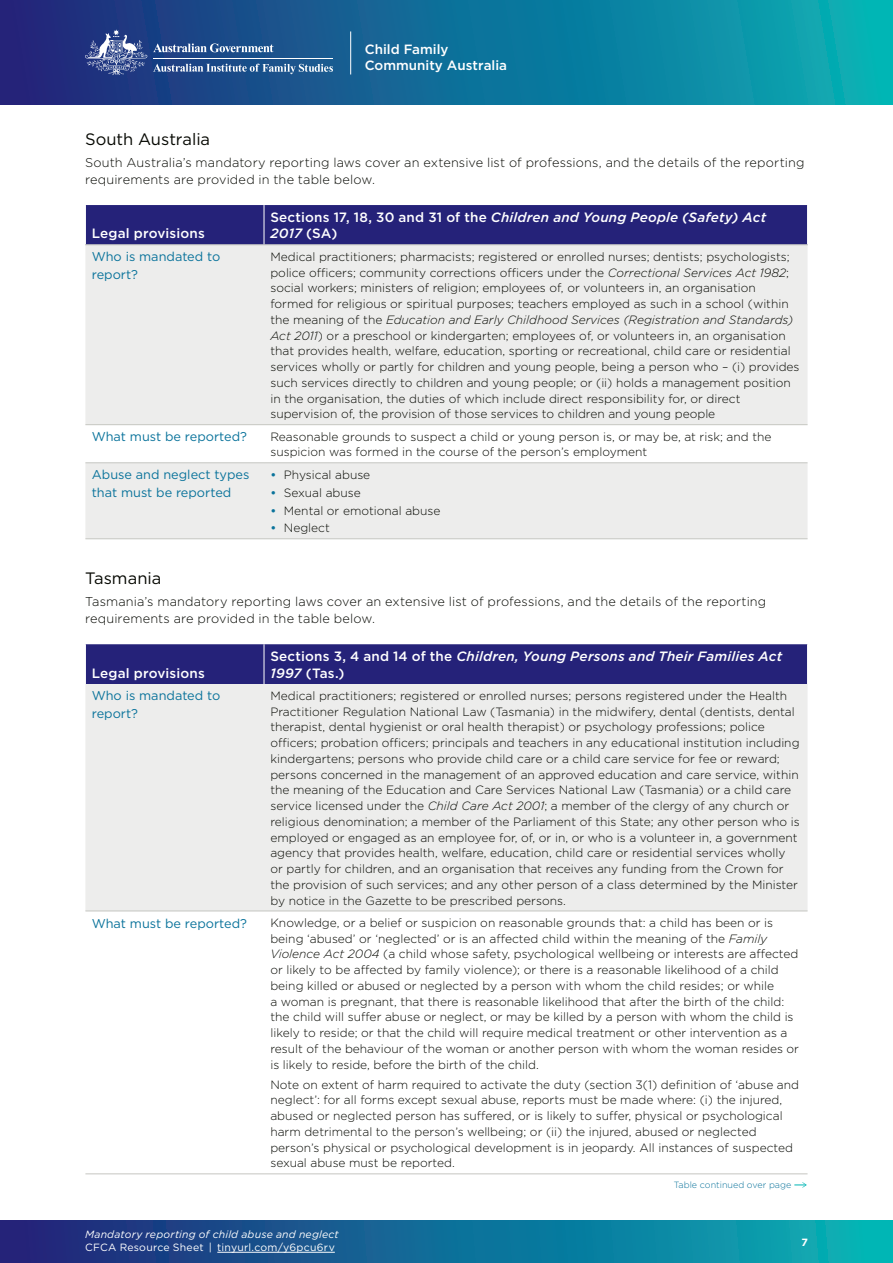
<style>
.page{position:relative;width:893px;height:1263px;background:#fff}
.page>*{position:absolute;margin:0;border:0;box-sizing:border-box;transform-origin:0 0}
.Heading_3{font:16.5px "Gotham";color:#060802}
.Table_Col_Head_Left{font:italic 500 13.5px/16.2px "Gotham";letter-spacing:.015em;color:#fff}
.Table_Col_Head_Left-2{font:500 13.5px "Gotham";letter-spacing:.01em;color:#fff}
.t1{font:500 13.35px/15.1px "Gotham";color:#fff}
.Body_Text{font:300 12.75px/17.2px "Gotham";letter-spacing:.01em;color:#060802}
.Table_Heading{font:12.75px/18px "Gotham";color:#0a739b}
.Table_Text{font:300 12px/15.8px "Gotham";color:#060802}
.t2{font:italic 10.5px "Gotham";letter-spacing:.02em;color:#fff}
.t3{font:10.5px "Gotham";letter-spacing:.02em;color:#fff}
.t4{font:700 10.5px "Gotham";color:#fff}
.t5{font:300 9px "Gotham";color:#0a739b}
.s1{font-style:normal}
.s2{font-style:italic}
.s3{font-weight:500;color:#0a739b}
</style>
<div class="page">
<div style="left:0;top:0;width:893px;height:104px;background:linear-gradient(to right,#212579,#04b1b5)"></div>
<svg style="left:153px;top:43px;width:120px;height:9px"></svg>
<svg style="left:85px;top:29px;width:62px;height:46px"></svg>
<hr style="left:153px;top:58px;width:180px;height:1px;background:#fff">
<svg style="left:153px;top:64px;width:180px;height:10px"></svg>
<hr style="left:350px;top:31px;width:1px;height:43px;background:#fff">
<div style="left:0;top:1220px;width:893px;height:43px;background:linear-gradient(to right,#212379,#04b4b6)"></div>
<hr style="left:217px;top:1252px;width:118px;height:1px;background:#fff">
<div style="left:86px;top:205px;width:721px;height:40px;background:#252279"></div>
<svg style="left:85px;top:246px;width:722px;height:292px;fill:#ededec"></svg>
<hr style="left:264px;top:205px;width:1px;height:40px;background:#fff">
<hr style="left:85px;top:424px;width:179px;height:1px;background:#c5c6c1">
<hr style="left:264px;top:424px;width:543px;height:1px;background:#c5c6c1">
<hr style="left:85px;top:462px;width:179px;height:1px;background:#c5c6c1">
<hr style="left:264px;top:462px;width:543px;height:1px;background:#c5c6c1">
<hr style="left:85px;top:245px;width:179px;height:1px;background:#c5c6c1">
<hr style="left:264px;top:245px;width:544px;height:1px;background:#c5c6c1">
<hr style="left:85px;top:538px;width:179px;height:1px;background:#c5c6c1">
<hr style="left:264px;top:538px;width:543px;height:1px;background:#c5c6c1">
<div style="left:86px;top:644px;width:721px;height:40px;background:#252279"></div>
<div style="left:85px;top:684px;width:722px;height:227px;background:#ededec"></div>
<hr style="left:264px;top:644px;width:1px;height:40px;background:#fff">
<hr style="left:85px;top:911px;width:179px;height:1px;background:#c5c6c1">
<hr style="left:264px;top:911px;width:543px;height:1px;background:#c5c6c1">
<hr style="left:85px;top:1173px;width:179px;height:1px;background:#c5c6c1">
<hr style="left:264px;top:1173px;width:543px;height:1px;background:#c5c6c1">
<svg style="left:794px;top:1182px;width:13px;height:5px"></svg>
<p class="t1" style="left:365px;top:42px;width:144px">Child Family<br>Community Australia</p>
<h4 class="Heading_3" style="left:85px;top:129px;width:127px">South Australia</h4>
<p class="Body_Text" style="left:85px;top:153px;width:721px">South Australia’s mandatory reporting laws cover an extensive list of professions, and the details of the reporting requirements are provided in the table below.</p>
<p class="Table_Col_Head_Left-2" style="left:92px;top:225px;width:115px">Legal provisions</p>
<p class="Table_Col_Head_Left" style="left:270px;top:209px;width:497px"><span class="s1">Sections 17, 18, 30 and 31 of the</span> Children and Young People (Safety) Act<br>2017 <span class="s1">(SA)</span></p>
<p class="Table_Heading" style="left:92px;top:248px;width:130px">Who is mandated to report?</p>
<p class="Table_Text" style="left:270px;top:248px;width:531px">Medical practitioners; pharmacists; registered or enrolled nurses; dentists; psychologists; police officers; community corrections officers under the <span class="s2">Correctional Services Act 1982</span>; social workers; ministers of religion; employees of, or volunteers in, an organisation formed for religious or spiritual purposes; teachers employed as such in a school (within the meaning of the <span class="s2">Education and Early Childhood Services (Registration and Standards)<br>Act 2011</span>) or a preschool or kindergarten; employees of, or volunteers in, an organisation that provides health, welfare, education, sporting or recreational, child care or residential services wholly or partly for children and young people, being a person who – (i) provides such services directly to children and young people; or (ii) holds a management position in the organisation, the duties of which include direct responsibility for, or direct supervision of, the provision of those services to children and young people</p>
<p class="Table_Heading" style="left:92px;top:427px;width:157px">What must be reported?</p>
<p class="Table_Text" style="left:270px;top:428px;width:503px">Reasonable grounds to suspect a child or young person is, or may be, at risk; and the suspicion was formed in the course of the person’s employment</p>
<p class="Table_Heading" style="left:92px;top:466px;width:159px">Abuse and neglect types that must be reported</p>
<p class="Table_Text" style="left:270px;top:466px;width:101px"><span class="s3">•</span> Physical abuse</p>
<p class="Table_Text" style="left:270px;top:484px;width:92px"><span class="s3">•</span> Sexual abuse</p>
<p class="Table_Text" style="left:270px;top:502px;width:172px"><span class="s3">•</span> Mental or emotional abuse</p>
<p class="Table_Text" style="left:270px;top:520px;width:61px"><span class="s3">•</span> Neglect</p>
<h4 class="Heading_3" style="left:85px;top:568px;width:78px">Tasmania</h4>
<p class="Body_Text" style="left:85px;top:592px;width:683px">Tasmania’s mandatory reporting laws cover an extensive list of professions, and the details of the reporting requirements are provided in the table below.</p>
<p class="Table_Col_Head_Left-2" style="left:92px;top:664px;width:115px">Legal provisions</p>
<p class="Table_Col_Head_Left" style="left:270px;top:648px;width:513px"><span class="s1">Sections 3, 4 and 14 of the</span> Children, Young Persons and Their Families Act<br>1997 <span class="s1">(Tas.)</span></p>
<p class="Table_Heading" style="left:92px;top:687px;width:130px">Who is mandated to report?</p>
<p class="Table_Text" style="left:270px;top:687px;width:531px">Medical practitioners; registered or enrolled nurses; persons registered under the Health Practitioner Regulation National Law (Tasmania) in the midwifery, dental (dentists, dental therapist, dental hygienist or oral health therapist) or psychology professions; police officers; probation officers; principals and teachers in any educational institution including kindergartens; persons who provide child care or a child care service for fee or reward; persons concerned in the management of an approved education and care service, within the meaning of the Education and Care Services National Law (Tasmania) or a child care service licensed under the <span class="s2">Child Care Act 2001</span>; a member of the clergy of any church or religious denomination; a member of the Parliament of this State; any other person who is employed or engaged as an employee for, of, or in, or who is a volunteer in, a government agency that provides health, welfare, education, child care or residential services wholly or partly for children, and an organisation that receives any funding from the Crown for the provision of such services; and any other person of a class determined by the Minister by notice in the Gazette to be prescribed persons.</p>
<p class="Table_Heading" style="left:92px;top:914px;width:157px">What must be reported?</p>
<p class="Table_Text" style="left:270px;top:914px;width:530px">Knowledge, or a belief or suspicion on reasonable grounds that: a child has been or is being ‘abused’ or ‘neglected’ or is an affected child within the meaning of the <span class="s2">Family Violence Act 2004</span> (a child whose safety, psychological wellbeing or interests are affected or likely to be affected by family violence); or there is a reasonable likelihood of a child being killed or abused or neglected by a person with whom the child resides; or while<br>a woman is pregnant, that there is reasonable likelihood that after the birth of the child: the child will suffer abuse or neglect, or may be killed by a person with whom the child is likely to reside; or that the child will require medical treatment or other intervention as a result of the behaviour of the woman or another person with whom the woman resides or is likely to reside, before the birth of the child.</p>
<p class="Table_Text" style="left:270px;top:1076px;width:530px">Note on extent of harm required to activate the duty (section 3(1) definition of ‘abuse and neglect’: for all forms except sexual abuse, reports must be made where: (i) the injured, abused or neglected person has suffered, or is likely to suffer, physical or psychological harm detrimental to the person’s wellbeing; or (ii) the injured, abused or neglected person’s physical or psychological development is in jeopardy. All instances of suspected sexual abuse must be reported.</p>
<p class="t5" style="left:674px;top:1179px;width:119px">Table continued over page</p>
<p class="t2" style="left:85px;top:1227px;width:255px">Mandatory reporting of child abuse and neglect</p>
<p class="t3" style="left:85px;top:1241px;width:251px">CFCA Resource Sheet | tinyurl.com/y6pcu6rv</p>
<p class="t4" style="left:801px;top:1235px;width:8px">7</p>
</div>
